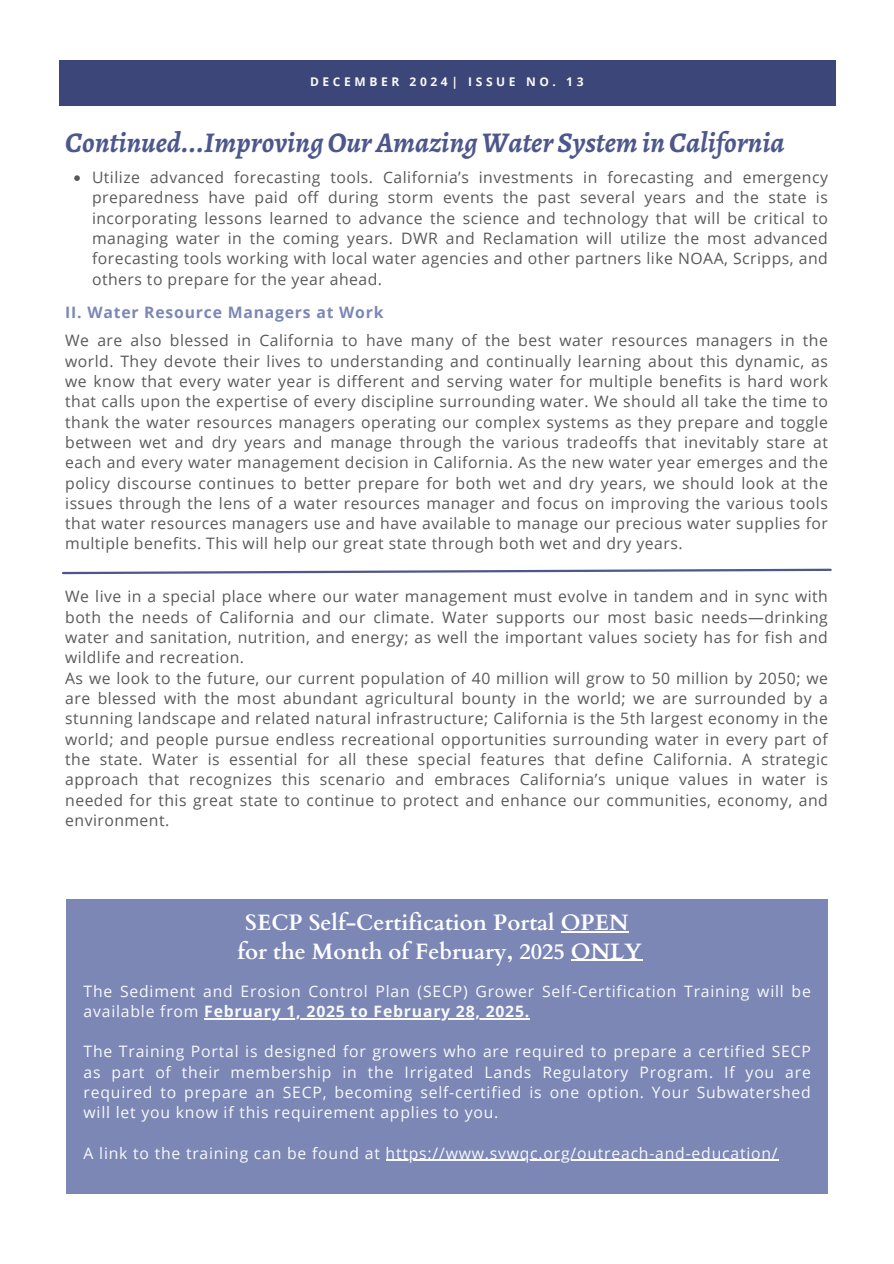
<style>
.page{position:relative;width:894px;height:1264px;background:#fff}
.page>*{position:absolute;margin:0;border:0;box-sizing:border-box;transform-origin:0 0}
.t1{font:italic 700 28.65px "Alegreya";color:#4d578b}
.t2{font:700 22.2px/28.2px "Cardo";color:#fff;text-align:center}
.t3{font:15.75px/20.2px "Open Sans";letter-spacing:.03em;color:#595959;text-align:justify}
.t4{font:15.75px/20.2px "Open Sans";letter-spacing:.05em;color:#f8fafb}
.t5{font:700 15.75px "Open Sans";letter-spacing:.05em;color:#7c87b6}
.t6{font:700 12px "Open Sans";letter-spacing:.3em;color:#fafafa}
.s1{font-weight:700}
</style>
<div class="page">
<div style="left:59px;top:60px;width:776px;height:45px;background:#3c4679"></div>
<svg style="left:74px;top:175px;width:6px;height:6px"></svg>
<svg style="left:62px;top:568px;width:770px;height:7px"></svg>
<div style="left:67px;top:898px;width:760px;height:295px;background:#7c87b6"></div>
<hr style="left:560px;top:931px;width:68px;height:1px;background:#fff">
<hr style="left:570px;top:959px;width:72px;height:1px;background:#fff">
<hr style="left:204px;top:1018px;width:326px;height:1px;background:#f8fafb">
<hr style="left:385px;top:1159px;width:393px;height:1px;background:#f8fafb">
<p class="t6" style="left:310px;top:73px;width:275px">DECEMBER 2024| ISSUE NO. 13</p>
<h1 class="t1" style="left:65px;top:123px;width:720px">Continued...ImprovingOurAmazingWater Systemin California</h1>
<p class="t3" style="left:92px;top:167px;width:737px">Utilize advanced forecasting tools. California’s investments in forecasting and emergency preparedness have paid off during storm events the past several years and the state is incorporating lessons learned to advance the science and technology that will be critical to managing water in the coming years. DWR and Reclamation will utilize the most advanced forecasting tools working with local water agencies and other partners like NOAA, Scripps, and others to prepare for the year ahead.</p>
<p class="t5" style="left:65px;top:301px;width:320px">II. Water Resource Managers at Work</p>
<h3 class="t3" style="left:65px;top:330px;width:764px">We are also blessed in California to have many of the best water resources managers in the world. They devote their lives to understanding and continually learning about this dynamic, as we know that every water year is different and serving water for multiple benefits is hard work that calls upon the expertise of every discipline surrounding water. We should all take the time to thank the water resources managers operating our complex systems as they prepare and toggle between wet and dry years and manage through the various tradeoffs that inevitably stare at each and every water management decision in California. As the new water year emerges and the policy discourse continues to better prepare for both wet and dry years, we should look at the issues through the lens of a water resources manager and focus on improving the various tools that water resources managers use and have available to manage our precious water supplies for multiple benefits. This will help our great state through both wet and dry years.</h3>
<h4 class="t3" style="left:65px;top:586px;width:764px;text-align:left">We live in a special place where our water management must evolve in tandem and in sync with both the needs of California and our climate. Water supports our most basic needs—drinking water and sanitation, nutrition, and energy; as well the important values society has for fish and wildlife and recreation.<br>As we look to the future, our current population of 40 million will grow to 50 million by 2050; we are blessed with the most abundant agricultural bounty in the world; we are surrounded by a stunning landscape and related natural infrastructure; California is the 5th largest economy in the world; and people pursue endless recreational opportunities surrounding water in every part of the state. Water is essential for all these special features that define California. A strategic approach that recognizes this scenario and embraces California’s unique values in water is needed for this great state to continue to protect and enhance our communities, economy, and environment.</h4>
<h4 class="t2" style="left:237px;top:909px;width:406px">SECP Self-Certification Portal OPEN for the Month of February, 2025 ONLY</h4>
<p class="t4" style="left:84px;top:980px;width:728px">The Sediment and Erosion Control Plan (SECP) Grower Self-Certification Training will be available from <span class="s1">February 1, 2025 to February 28, 2025.</span></p>
<p class="t4" style="left:84px;top:1041px;width:728px">The Training Portal is designed for growers who are required to prepare a certified SECP as part of their membership in the Irrigated Lands Regulatory Program. If you are</p>
<h2 class="t4" style="left:84px;top:1081px;width:728px">required to prepare an SECP, becoming self-certified is one option. Your Subwatershed will let you know if this requirement applies to you.</h2>
<h2 class="t4" style="left:84px;top:1142px;width:695px">A link to the training can be found at https://www.svwqc.org/outreach-and-education/</h2>
</div>
